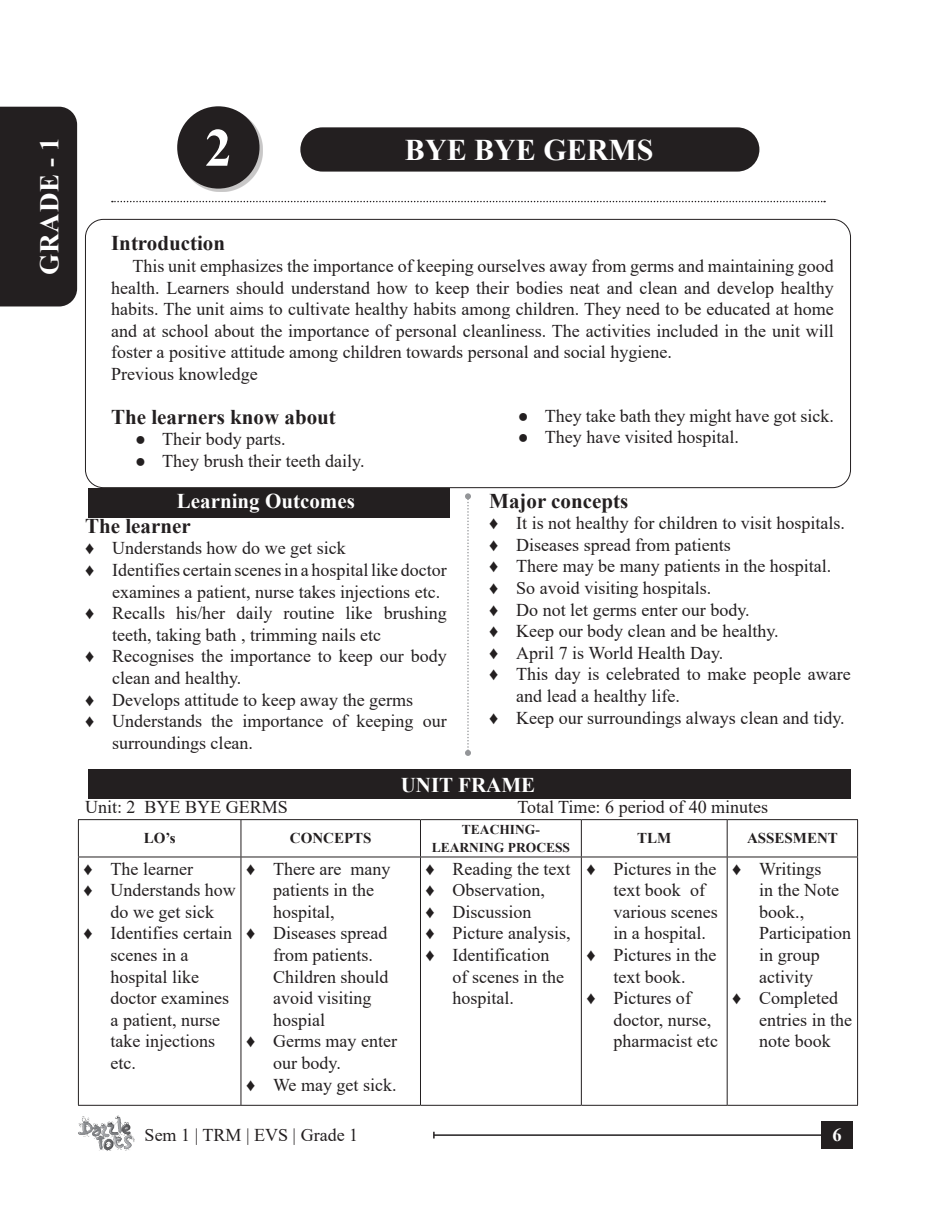
<style>
.page{position:relative;width:936px;height:1212px;background:#fff}
.page>*{position:absolute;margin:0;border:0;box-sizing:border-box;transform-origin:0 0}
.t1{font:700 54px "Times New Roman";color:#fff}
.t2{font:700 30px "Times New Roman";color:#fff}
.t3{font:700 27px "Times New Roman";letter-spacing:.035em;color:#fff}
.t4{font:700 21px "Times New Roman";color:#231f20}
.t5{font:700 21px "Times New Roman";color:#fff}
.t6{font:700 18.45px "Times New Roman";color:#fff}
.t7{font:18px/21.6px "Times New Roman";color:#231f20}
.t8{font:700 15px "Times New Roman";color:#231f20}
.t9{font:700 13.5px/18px "Times New Roman";color:#231f20;text-align:center}
</style>
<div class="page">
<div style="left:0;top:107px;width:77px;height:199px;background:#231f20"></div>
<img style="left:78px;top:1115px;width:57px;height:36px">
<div style="left:820px;top:1121px;width:32px;height:28px;background:#231f20"></div>
<hr style="left:434px;top:1134px;width:390px;height:2px;background:#231f20">
<svg style="left:465px;top:493px;width:6px;height:263px"></svg>
<div style="left:300px;top:127px;width:459px;height:45px;background:#231f20;border-radius:22px"></div>
<div style="left:88px;top:488px;width:361px;height:29px;background:#231f20"></div>
<div style="left:88px;top:770px;width:762px;height:29px;background:#231f20"></div>
<div style="left:180px;top:109px;width:82px;height:83px;background:#231f20;opacity:.25"></div>
<div style="left:177px;top:106px;width:82px;height:83px;background:#231f20;border-radius:50%"></div>
<svg style="left:112px;top:201px;width:713px;height:1px"></svg>
<hr style="left:78px;top:819px;width:163px;height:1px;background:#231f20">
<hr style="left:78px;top:820px;width:1px;height:36px;background:#231f20">
<hr style="left:241px;top:819px;width:179px;height:1px;background:#231f20">
<hr style="left:240px;top:820px;width:1px;height:36px;background:#231f20">
<hr style="left:420px;top:819px;width:161px;height:1px;background:#231f20">
<hr style="left:420px;top:820px;width:1px;height:36px;background:#231f20">
<hr style="left:581px;top:819px;width:146px;height:1px;background:#231f20">
<hr style="left:581px;top:820px;width:1px;height:36px;background:#231f20">
<hr style="left:727px;top:819px;width:130px;height:1px;background:#231f20">
<hr style="left:726px;top:820px;width:1px;height:36px;background:#231f20">
<hr style="left:857px;top:820px;width:1px;height:36px;background:#231f20">
<hr style="left:78px;top:856px;width:163px;height:1px;background:#231f20">
<hr style="left:78px;top:857px;width:1px;height:248px;background:#231f20">
<hr style="left:241px;top:856px;width:179px;height:1px;background:#231f20">
<hr style="left:240px;top:857px;width:1px;height:248px;background:#231f20">
<hr style="left:420px;top:856px;width:161px;height:1px;background:#231f20">
<hr style="left:420px;top:857px;width:1px;height:248px;background:#231f20">
<hr style="left:581px;top:856px;width:146px;height:1px;background:#231f20">
<hr style="left:581px;top:857px;width:1px;height:248px;background:#231f20">
<hr style="left:727px;top:856px;width:130px;height:1px;background:#231f20">
<hr style="left:726px;top:857px;width:1px;height:248px;background:#231f20">
<hr style="left:857px;top:857px;width:1px;height:248px;background:#231f20">
<hr style="left:78px;top:1105px;width:163px;height:1px;background:#231f20">
<hr style="left:241px;top:1105px;width:179px;height:1px;background:#231f20">
<hr style="left:420px;top:1105px;width:161px;height:1px;background:#231f20">
<hr style="left:581px;top:1105px;width:146px;height:1px;background:#231f20">
<hr style="left:727px;top:1105px;width:130px;height:1px;background:#231f20">
<h3 class="t3" style="left:30px;top:275px;width:139px;rotate:-90deg">GRADE - 1</h3>
<h1 class="t1" style="left:205px;top:109px;width:28px">2</h1>
<h2 class="t2" style="left:405px;top:128px;width:250px">BYE BYE GERMS</h2>
<p class="t4" style="left:111px;top:228px;width:115px">Introduction</p>
<p class="t7" style="left:111px;top:255px;width:724px;text-indent:21px">This unit emphasizes the importance of keeping ourselves away from germs and maintaining good health. Learners should understand how to keep their bodies neat and clean and develop healthy habits. The unit aims to cultivate healthy habits among children. They need to be educated at home and at school about the importance of personal cleanliness. The activities included in the unit will foster a positive attitude among children towards personal and social hygiene.<br>Previous knowledge</p>
<p class="t4" style="left:111px;top:401px;width:226px">The learners know about</p>
<p class="t7" style="left:135px;top:428px;width:152px">● Their body parts.</p>
<p class="t7" style="left:135px;top:449px;width:231px">● They brush their teeth daily.</p>
<p class="t5" style="left:177px;top:485px;width:179px">Learning Outcomes</p>
<p class="t4" style="left:85px;top:511px;width:107px">The learner</p>
<p class="t7" style="left:85px;top:537px;width:262px">♦ Understands how do we get sick</p>
<p class="t7" style="left:85px;top:559px;width:363px">♦ Identifies certain scenes in a hospital like doctor</p>
<p class="t7" style="left:112px;top:580px;width:329px">examines a patient, nurse takes injections etc.</p>
<p class="t7" style="left:85px;top:602px;width:363px">♦ Recalls his/her daily routine like brushing</p>
<p class="t7" style="left:112px;top:623px;width:270px">teeth, taking bath , trimming nails etc</p>
<p class="t7" style="left:85px;top:645px;width:363px">♦ Recognises the importance to keep our body</p>
<p class="t7" style="left:112px;top:667px;width:131px">clean and healthy.</p>
<p class="t7" style="left:85px;top:688px;width:329px">♦ Develops attitude to keep away the germs</p>
<p class="t7" style="left:85px;top:710px;width:363px">♦ Understands the importance of keeping our</p>
<p class="t7" style="left:112px;top:731px;width:142px">surroundings clean.</p>
<p class="t7" style="left:518px;top:404px;width:317px">● They take bath they might have got sick.</p>
<p class="t7" style="left:518px;top:426px;width:222px">● They have visited hospital.</p>
<p class="t4" style="left:489px;top:485px;width:140px">Major concepts</p>
<p class="t7" style="left:489px;top:512px;width:357px">♦ It is not healthy for children to visit hospitals.</p>
<p class="t7" style="left:489px;top:533px;width:243px">♦ Diseases spread from patients</p>
<p class="t7" style="left:489px;top:555px;width:343px">♦ There may be many patients in the hospital.</p>
<p class="t7" style="left:489px;top:577px;width:224px">♦ So avoid visiting hospitals.</p>
<p class="t7" style="left:489px;top:598px;width:262px">♦ Do not let germs enter our body.</p>
<p class="t7" style="left:489px;top:620px;width:291px">♦ Keep our body clean and be healthy.</p>
<p class="t7" style="left:489px;top:641px;width:236px">♦ April 7 is World Health Day.</p>
<p class="t7" style="left:489px;top:663px;width:363px">♦ This day is celebrated to make people aware</p>
<p class="t7" style="left:516px;top:685px;width:165px">and lead a healthy life.</p>
<p class="t7" style="left:489px;top:706px;width:357px">♦ Keep our surroundings always clean and tidy.</p>
<p class="t5" style="left:401px;top:769px;width:136px">UNIT FRAME</p>
<p class="t7" style="left:85px;top:796px;width:204px">Unit: 2 BYE BYE GERMS</p>
<p class="t7" style="left:517px;top:796px;width:252px">Total Time: 6 period of 40 minutes</p>
<p class="t8" style="left:144px;top:827px;width:33px">LO’s</p>
<p class="t8" style="left:290px;top:827px;width:83px">CONCEPTS</p>
<p class="t9" style="left:431px;top:820px;width:140px">TEACHING-<br>LEARNING PROCESS</p>
<p class="t8" style="left:637px;top:827px;width:36px">TLM</p>
<p class="t8" style="left:747px;top:827px;width:92px">ASSESMENT</p>
<p class="t7" style="left:83px;top:857px;width:111px">♦ The learner</p>
<p class="t7" style="left:83px;top:879px;width:154px">♦ Understands how</p>
<p class="t7" style="left:110px;top:900px;width:105px">do we get sick</p>
<p class="t7" style="left:83px;top:922px;width:150px">♦ Identifies certain</p>
<p class="t7" style="left:110px;top:943px;width:79px">scenes in a</p>
<p class="t7" style="left:110px;top:965px;width:90px">hospital like</p>
<p class="t7" style="left:110px;top:987px;width:120px">doctor examines</p>
<p class="t7" style="left:110px;top:1008px;width:111px">a patient, nurse</p>
<p class="t7" style="left:110px;top:1030px;width:106px">take injections</p>
<p class="t7" style="left:110px;top:1051px;width:27px">etc.</p>
<p class="t7" style="left:732px;top:857px;width:91px">♦ Writings</p>
<p class="t7" style="left:759px;top:879px;width:81px">in the Note</p>
<p class="t7" style="left:759px;top:900px;width:46px">book.,</p>
<p class="t7" style="left:759px;top:922px;width:93px">Participation</p>
<p class="t7" style="left:759px;top:943px;width:62px">in group</p>
<p class="t7" style="left:759px;top:965px;width:55px">activity</p>
<p class="t7" style="left:732px;top:987px;width:108px">♦ Completed</p>
<p class="t7" style="left:759px;top:1008px;width:94px">entries in the</p>
<p class="t7" style="left:759px;top:1030px;width:73px">note book</p>
<p class="t7" style="left:246px;top:857px;width:146px">♦ There are many</p>
<p class="t7" style="left:273px;top:879px;width:102px">patients in the</p>
<p class="t7" style="left:273px;top:900px;width:63px">hospital,</p>
<p class="t7" style="left:246px;top:922px;width:143px">♦ Diseases spread</p>
<p class="t7" style="left:273px;top:943px;width:101px">from patients.</p>
<p class="t7" style="left:273px;top:965px;width:117px">Children should</p>
<p class="t7" style="left:273px;top:987px;width:100px">avoid visiting</p>
<p class="t7" style="left:273px;top:1008px;width:54px">hospial</p>
<p class="t7" style="left:246px;top:1030px;width:152px">♦ Germs may enter</p>
<p class="t7" style="left:273px;top:1051px;width:69px">our body.</p>
<p class="t7" style="left:246px;top:1073px;width:152px">♦ We may get sick.</p>
<p class="t7" style="left:425px;top:857px;width:146px">♦ Reading the text ♦ Observation,<br>♦ Discussion<br>♦ Picture analysis, ♦ Identification</p>
<p class="t7" style="left:452px;top:965px;width:113px">of scenes in the hospital.</p>
<p class="t7" style="left:586px;top:857px;width:131px">♦ Pictures in the</p>
<p class="t7" style="left:613px;top:879px;width:93px">text book of</p>
<p class="t7" style="left:613px;top:900px;width:106px">various scenes</p>
<p class="t7" style="left:613px;top:922px;width:94px">in a hospital.</p>
<p class="t7" style="left:586px;top:943px;width:131px">♦ Pictures in the</p>
<p class="t7" style="left:613px;top:965px;width:73px">text book.</p>
<p class="t7" style="left:586px;top:987px;width:106px">♦ Pictures of</p>
<p class="t7" style="left:613px;top:1008px;width:99px">doctor, nurse,</p>
<p class="t7" style="left:613px;top:1030px;width:106px">pharmacist etc</p>
<p class="t7" style="left:145px;top:1123px;width:215px">Sem 1 | TRM | EVS | Grade 1</p>
<p class="t6" style="left:832px;top:1121px;width:11px">6</p>
</div>
